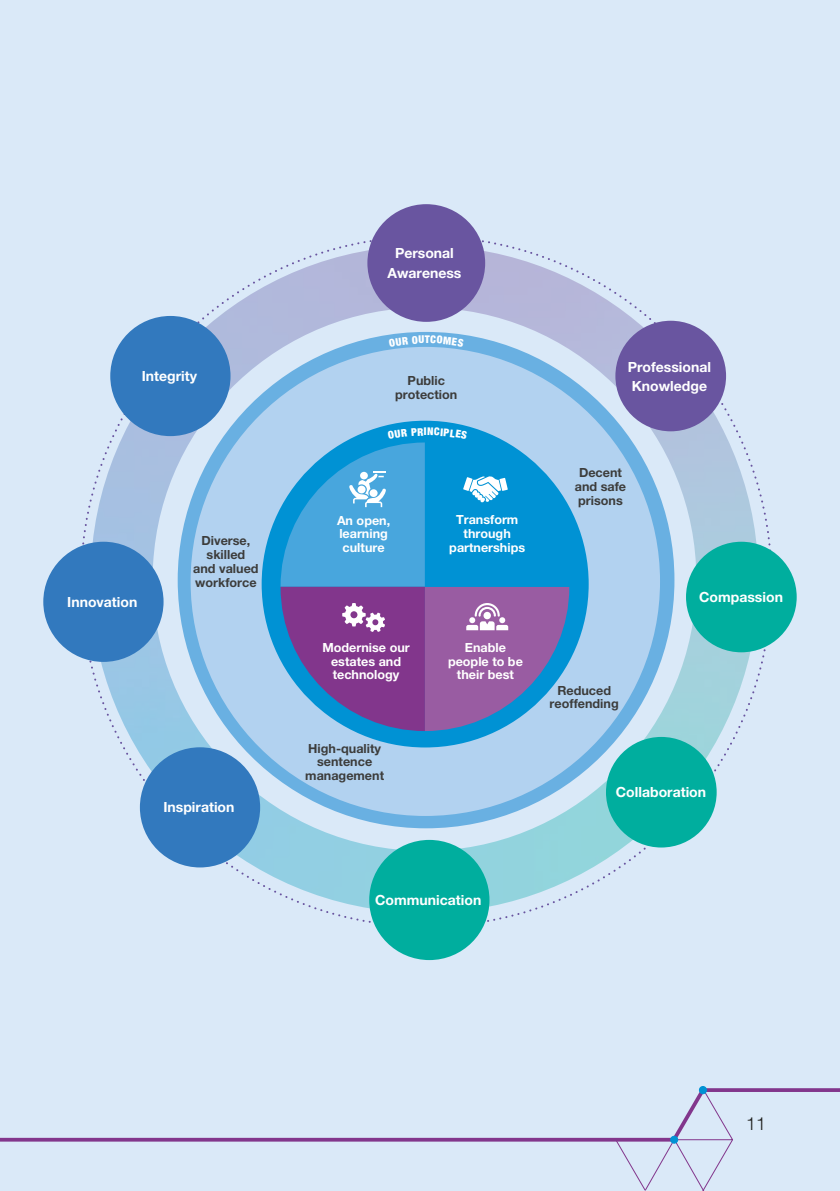
<style>
.page{position:relative;width:840px;height:1191px;background:#fff}
.page>*{position:absolute;margin:0;border:0;box-sizing:border-box;transform-origin:0 0}
.t1{font:300 18px "Helvetica Neue LT Pro";color:#1d1d1b}
.t2{font:700 14px/20.2px "Helvetica Neue LT Pro";color:#fff;text-align:center}
.t3{font:700 12.6px/13.8px "Helvetica Neue LT Pro";color:#3c3c3b;text-align:center}
.t4{font:700 12.6px/13.8px "Helvetica Neue LT Pro";color:#fff;text-align:center}
.t5{font:900 condensed 10.8px "Helvetica Neue LT Pro";color:#fff}
</style>
<div class="page">
<div style="left:0;top:0;width:839px;height:1191px;background:#dae9f8"></div>
<img style="left:91px;top:246px;width:665px;height:666px">
<div style="left:685px;top:542px;width:111px;height:110px;background:#00ae9e;border-radius:50%"></div>
<div style="left:605px;top:737px;width:111px;height:110px;background:#00ae9e;border-radius:50%"></div>
<div style="left:369px;top:840px;width:120px;height:120px;background:#00ae9e;border-radius:50%"></div>
<div style="left:140px;top:747px;width:120px;height:120px;background:#3279be;border-radius:50%"></div>
<div style="left:43px;top:542px;width:120px;height:120px;background:#3279be;border-radius:50%"></div>
<div style="left:110px;top:316px;width:120px;height:120px;background:#3279be;border-radius:50%"></div>
<div style="left:367px;top:204px;width:118px;height:118px;background:#6955a0;border-radius:50%"></div>
<div style="left:615px;top:321px;width:110px;height:110px;background:#6955a0;border-radius:50%"></div>
<div style="left:178px;top:332px;width:496px;height:496px;background:#69b0e2;border-radius:50%"></div>
<div style="left:190px;top:347px;width:469px;height:469px;background:#b2d2f0;border-radius:50%"></div>
<div style="left:261px;top:421px;width:327px;height:326px;background:#0092d4;border-radius:50%"></div>
<svg style="left:0;top:1086px;width:839px;height:56px"></svg>
<div style="left:698px;top:1086px;width:8px;height:8px;border:1px solid #0092d4;border-radius:50%"></div>
<svg style="left:614px;top:1088px;width:147px;height:103px"></svg>
<svg style="left:280px;top:427px;width:289px;height:304px"></svg>
<p class="t2" style="left:142px;top:365px;width:57px">Integrity</p>
<p class="t2" style="left:67px;top:591px;width:71px">Innovation</p>
<p class="t3" style="left:193px;top:533px;width:67px">Diverse, skilled<br>and valued workforce</p>
<p class="t2" style="left:163px;top:797px;width:72px">Inspiration</p>
<p class="t2" style="left:387px;top:242px;width:75px">Personal<br>Awareness</p>
<p class="t5" style="left:425px;top:333px;width:6px">T</p>
<p class="t3" style="left:395px;top:373px;width:64px">Public protection</p>
<p class="t2" style="left:627px;top:357px;width:85px;line-height:19px;text-align:left">Professional<br>Knowledge</p>
<p class="t4" style="left:337px;top:513px;width:55px;text-align:left">An open, learning culture</p>
<p class="t4" style="left:322px;top:640px;width:89px">Modernise our estates and technology</p>
<p class="t3" style="left:305px;top:741px;width:80px">High-quality sentence management</p>
<p class="t4" style="left:449px;top:512px;width:77px">Transform through partnerships</p>
<p class="t3" style="left:574px;top:466px;width:53px">Decent and safe prisons</p>
<p class="t4" style="left:447px;top:640px;width:76px">Enable people to be their best</p>
<p class="t3" style="left:549px;top:683px;width:71px">Reduced reoffending</p>
<p class="t2" style="left:698px;top:586px;width:85px">Compassion</p>
<p class="t2" style="left:615px;top:782px;width:92px">Collaboration</p>
<p class="t2" style="left:375px;top:889px;width:107px">Communication</p>
<h1 class="t1" style="left:745px;top:1112px;width:22px">11</h1>
</div>
